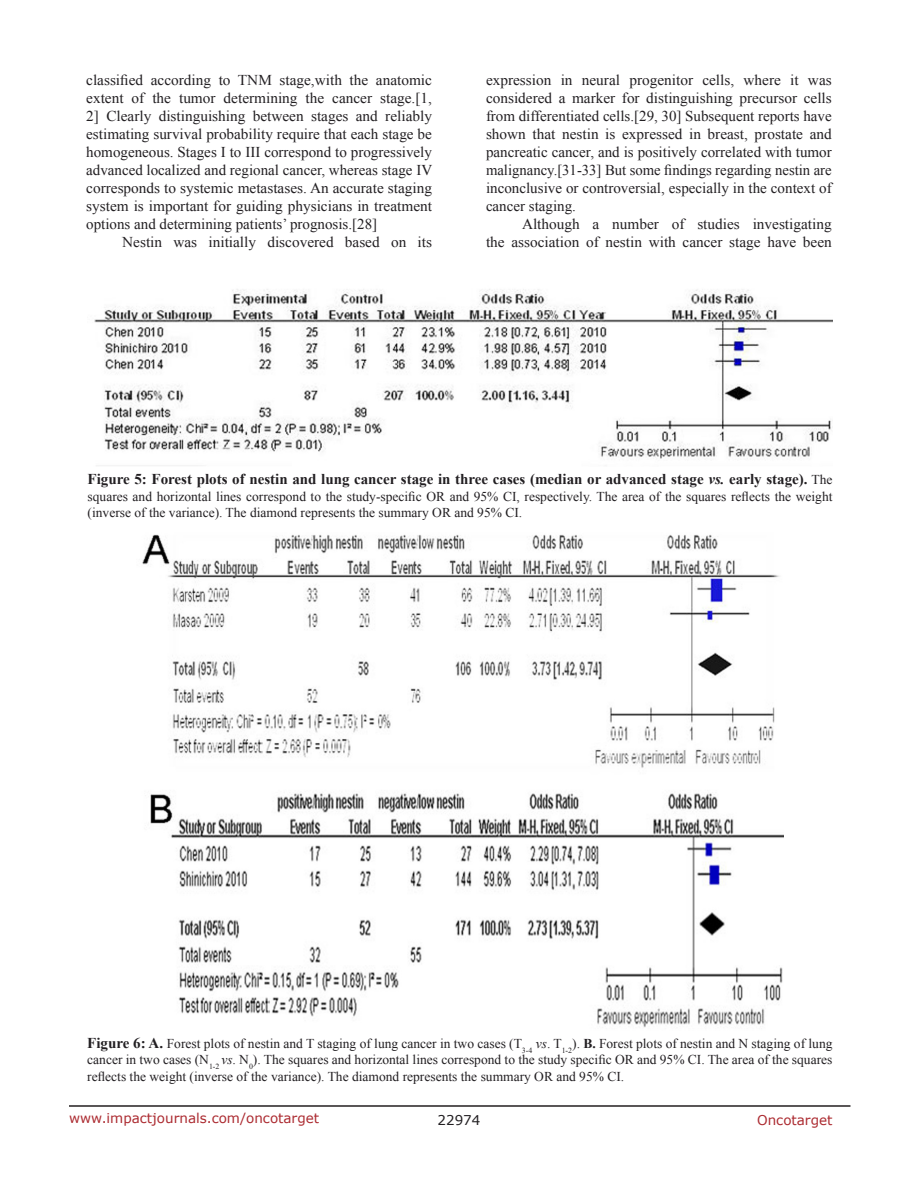
<style>
.page{position:relative;width:918px;height:1188px;background:#fff}
.page>*{position:absolute;margin:0;border:0;box-sizing:border-box;transform-origin:0 0}
.BodyText{font:15px/18px "Times New Roman";color:#221f22;text-align:justify}
.FigureText{font:700 15px "Times New Roman";color:#221f22}
.FigureText-2{font:13.5px/16.2px "Times New Roman";color:#221f22}
.t1{font:13.5px "Verdana";color:#ac2b31}
.t2{font:13.5px "Verdana";color:#221f22}
.s1{font-style:italic}
.s2{font-weight:400;font-size:13.5px}
.s3{font-weight:700;font-size:15px}
.s4{font-weight:700}
</style>
<div class="page">
<hr style="left:69px;top:1105px;width:781px;height:2px;background:#231f20">
<img style="left:94px;top:289px;width:738px;height:177px">
<img style="left:142px;top:534px;width:642px;height:494px">
<p class="BodyText" style="left:86px;top:71px;width:347px">classified according to TNM stage,with the anatomic extent of the tumor determining the cancer stage.[1, 2] Clearly distinguishing between stages and reliably estimating survival probability require that each stage be homogeneous. Stages I to III correspond to progressively advanced localized and regional cancer, whereas stage IV corresponds to systemic metastases. An accurate staging system is important for guiding physicians in treatment options and determining patients’ prognosis.[28]</p>
<p class="BodyText" style="left:122px;top:233px;width:311px">Nestin was initially discovered based on its</p>
<p class="BodyText" style="left:486px;top:71px;width:347px">expression in neural progenitor cells, where it was considered a marker for distinguishing precursor cells from differentiated cells.[29, 30] Subsequent reports have shown that nestin is expressed in breast, prostate and pancreatic cancer, and is positively correlated with tumor malignancy.[31-33] But some findings regarding nestin are inconclusive or controversial, especially in the context of cancer staging.</p>
<p class="BodyText" style="left:486px;top:215px;width:347px;text-align:right">Although a number of studies investigating<br>the association of nestin with cancer stage have been</p>
<p class="FigureText" style="left:88px;top:469px;width:746px">Figure 5: Forest plots of nestin and lung cancer stage in three cases (median or advanced stage <span class="s1">vs.</span> early stage). <span class="s2">The</span></p>
<p class="FigureText-2" style="left:88px;top:488px;width:746px">squares and horizontal lines correspond to the study-specific OR and 95% CI, respectively. The area of the squares reflects the weight (inverse of the variance). The diamond represents the summary OR and 95% CI.</p>
<p class="FigureText-2" style="left:87px;top:1035px;width:747px;text-align:justify"><span class="s3">Figure 6: A.</span> Forest plots of nestin and T staging of lung cancer in two cases (T<sub>3-4</sub> <span class="s1">vs</span>. T<sub>1-2</sub>). <span class="s4">B.</span> Forest plots of nestin and N staging of lung cancer in two cases (N<sub>1-2</sub> <span class="s1">vs</span>. N<sub>0</sub>). The squares and horizontal lines correspond to the study specific OR and 95% CI. The area of the squares reflects the weight (inverse of the variance). The diamond represents the summary OR and 95% CI.</p>
<p class="t1" style="left:69px;top:1109px;width:252px">www.impactjournals.com/oncotarget</p>
<p class="t2" style="left:438px;top:1111px;width:44px">22974</p>
<p class="t1" style="left:757px;top:1111px;width:77px">Oncotarget</p>
</div>
